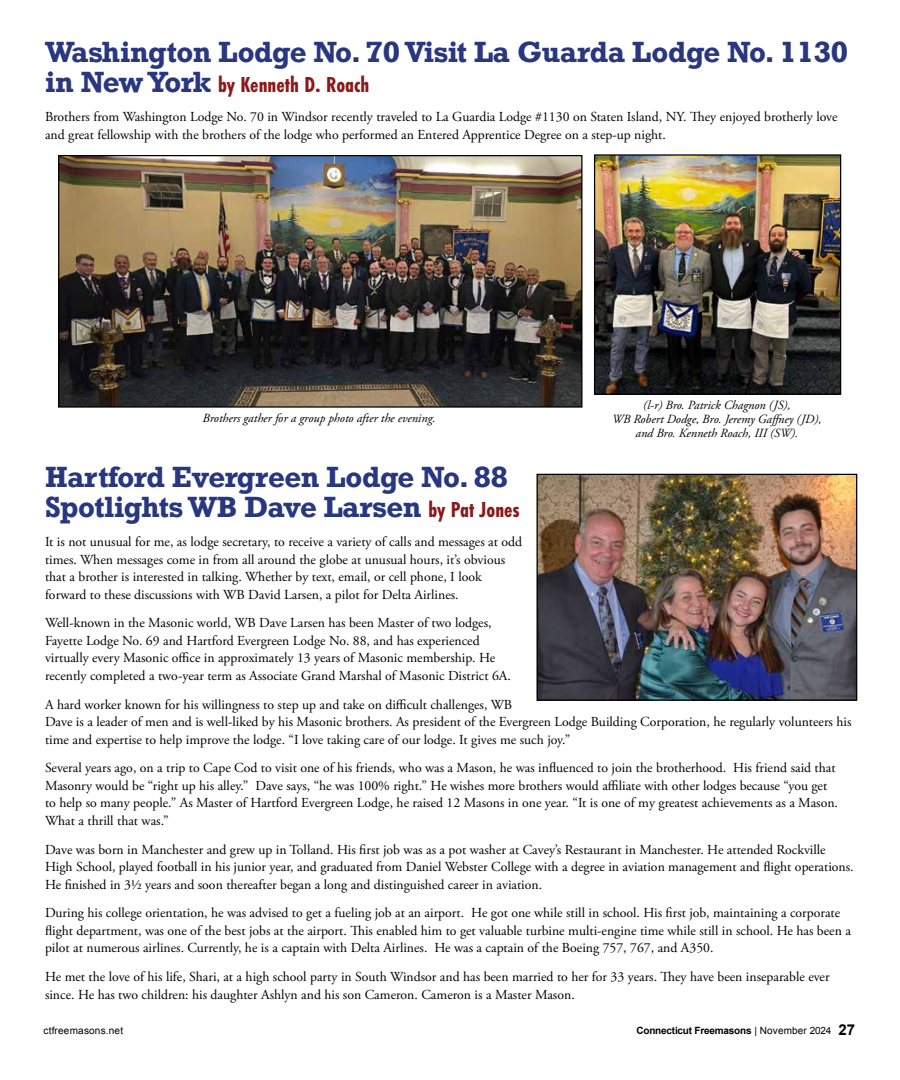
<style>
.page{position:relative;width:900px;height:1080px;background:#fff}
.page>*{position:absolute;margin:0;border:0;box-sizing:border-box;transform-origin:0 0}
.t1{font:700 27.5px/30.2px "Rockwell";letter-spacing:-.01em;color:#283780}
.t2{font:700 22.5px "Futura PT Cond";color:#8b181a}
.t3{font:13.75px/17.5px "Adobe Garamond Pro";color:#000}
.t4{font:italic 12.5px/13.8px "Adobe Garamond Pro";color:#000;text-align:center}
.t5{font:700 10px "Arial";letter-spacing:-.02em;color:#000}
.t6{font:10px "Arial";letter-spacing:.02em;color:#000}
.s1{font-family:"Rockwell";font-size:27.5px;color:#283780}
.s2{font-family:"Futura PT Cond";font-size:22.5px;color:#8b181a}
.s3{font-weight:400}
.s4{font-size:15px}
</style>
<div class="page">
<img style="left:596px;top:156px;width:243px;height:237px">
<div style="left:594px;top:154px;width:247px;height:241px;border:1px solid #000"></div>
<img style="left:60px;top:157px;width:520px;height:249px">
<div style="left:58px;top:155px;width:524px;height:253px;border:1px solid #000"></div>
<img style="left:539px;top:476px;width:316px;height:223px">
<div style="left:537px;top:474px;width:320px;height:227px;border:1px solid #000"></div>
<h1 class="t1" style="left:45px;top:37px;width:805px">Washington Lodge No. 70 Visit La Guarda Lodge No. 1130</h1>
<h2 class="t2" style="left:45px;top:72px;width:326px"><span class="s1">in New York</span> by Kenneth D. Roach</h2>
<p class="t3" style="left:45px;top:108px;width:794px">Brothers from Washington Lodge No. 70 in Windsor recently traveled to La Guardia Lodge #1130 on Staten Island, NY. They enjoyed brotherly love and great fellowship with the brothers of the lodge who performed an Entered Apprentice Degree on a step-up night.</p>
<p class="t4" style="left:203px;top:411px;width:234px">Brothers gather for a group photo after the evening.</p>
<p class="t4" style="left:612px;top:399px;width:211px">(l-r) Bro. Patrick Chagnon (JS),<br>WB Robert Dodge, Bro. Jeremy Gaffney (JD), and Bro. Kenneth Roach, III (SW).</p>
<h1 class="t1" style="left:45px;top:462px;width:476px">Hartford Evergreen Lodge No. 88<br>Spotlights WB Dave Larsen <span class="s2">by Pat Jones</span></h1>
<p class="t3" style="left:45px;top:533px;width:479px">It is not unusual for me, as lodge secretary, to receive a variety of calls and messages at odd times. When messages come in from all around the globe at unusual hours, it’s obvious that a brother is interested in talking. Whether by text, email, or cell phone, I look forward to these discussions with WB David Larsen, a pilot for Delta Airlines.</p>
<p class="t3" style="left:45px;top:615px;width:467px">Well-known in the Masonic world, WB Dave Larsen has been Master of two lodges, Fayette Lodge No. 69 and Hartford Evergreen Lodge No. 88, and has experienced virtually every Masonic office in approximately 13 years of Masonic membership. He recently completed a two-year term as Associate Grand Marshal of Masonic District 6A.</p>
<p class="t3" style="left:45px;top:696px;width:808px">A hard worker known for his willingness to step up and take on difficult challenges, WB<br>Dave is a leader of men and is well-liked by his Masonic brothers. As president of the Evergreen Lodge Building Corporation, he regularly volunteers his time and expertise to help improve the lodge. “I love taking care of our lodge. It gives me such joy.”</p>
<p class="t3" style="left:45px;top:760px;width:795px">Several years ago, on a trip to Cape Cod to visit one of his friends, who was a Mason, he was influenced to join the brotherhood. His friend said that Masonry would be “right up his alley.” Dave says, “he was 100% right.” He wishes more brothers would affiliate with other lodges because “you get to help so many people.” As Master of Hartford Evergreen Lodge, he raised 12 Masons in one year. “It is one of my greatest achievements as a Mason.<br>What a thrill that was.”</p>
<p class="t3" style="left:45px;top:841px;width:810px">Dave was born in Manchester and grew up in Tolland. His first job was as a pot washer at Cavey’s Restaurant in Manchester. He attended Rockville<br>High School, played football in his junior year, and graduated from Daniel Webster College with a degree in aviation management and flight operations.<br>He finished in 3½ years and soon thereafter began a long and distinguished career in aviation.</p>
<p class="t3" style="left:45px;top:905px;width:807px">During his college orientation, he was advised to get a fueling job at an airport. He got one while still in school. His first job, maintaining a corporate flight department, was one of the best jobs at the airport. This enabled him to get valuable turbine multi-engine time while still in school. He has been a pilot at numerous airlines. Currently, he is a captain with Delta Airlines. He was a captain of the Boeing 757, 767, and A350.</p>
<p class="t3" style="left:45px;top:968px;width:786px">He met the love of his life, Shari, at a high school party in South Windsor and has been married to her for 33 years. They have been inseparable ever since. He has two children: his daughter Ashlyn and his son Cameron. Cameron is a Master Mason.</p>
<p class="t6" style="left:43px;top:1023px;width:81px">ctfreemasons.net</p>
<p class="t5" style="left:636px;top:1024px;width:220px">Connecticut Freemasons <span class="s3">| November 2024</span> <span class="s4">27</span></p>
</div>
